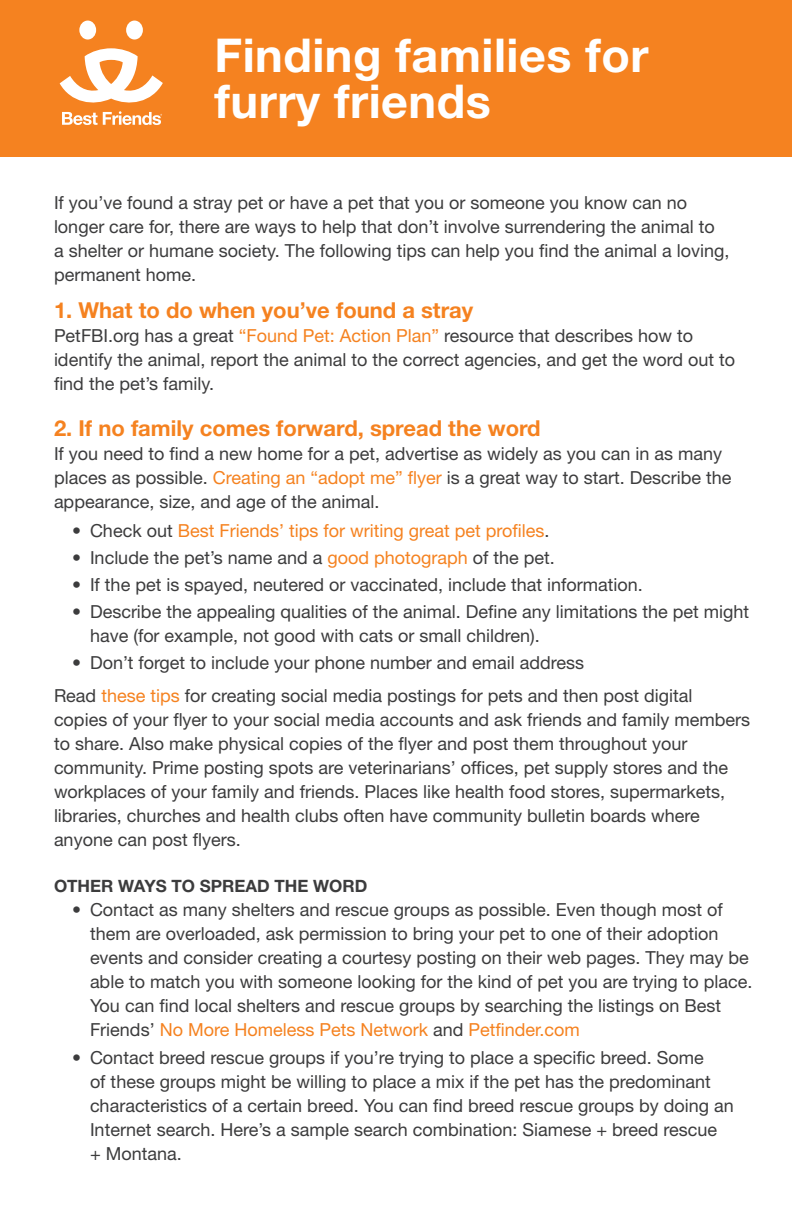
<style>
.page{position:relative;width:792px;height:1224px;background:#fff}
.page>*{position:absolute;margin:0;border:0;box-sizing:border-box;transform-origin:0 0}
.t1{font:700 46.6px/46.2px "Helvetica Neue LT Std";letter-spacing:.01em;color:#fff}
.t2{font:700 22px "Helvetica Neue LT Std";color:#f58220}
.t3{font:18px/24px "Helvetica Neue LT Std";color:#3c3c3d}
.t4{font:18px "Helvetica Neue LT Std";color:#f58220}
.t5{font:700 17px "Helvetica Neue LT Std";color:#3c3c3d}
.s1{color:#f58220}
.s2{color:#3c3c3d}
</style>
<div class="page">
<div style="left:0;top:0;width:792px;height:157px;background:#f58220"></div>
<div style="left:79px;top:21px;width:17px;height:19px;background:#fff;border-radius:50%"></div>
<div style="left:126px;top:21px;width:17px;height:19px;background:#fff;border-radius:50%"></div>
<svg style="left:60px;top:48px;width:103px;height:77px"></svg>
<h1 class="t1" style="left:215px;top:31px;width:435px">Finding families for furry friends</h1>
<p class="t3" style="left:54px;top:190px;width:677px">If you’ve found a stray pet or have a pet that you or someone you know can no longer care for, there are ways to help that don’t involve surrendering the animal to<br>a shelter or humane society. The following tips can help you find the animal a loving, permanent home.</p>
<p class="t2" style="left:54px;top:296px;width:421px">1. What to do when you’ve found a stray</p>
<p class="t3" style="left:54px;top:323px;width:683px">PetFBI.org has a great <span class="s1">“Found Pet: Action Plan”</span> resource that describes how to identify the animal, report the animal to the correct agencies, and get the word out to find the pet’s family.</p>
<p class="t2" style="left:54px;top:414px;width:488px">2. If no family comes forward, spread the word</p>
<p class="t3" style="left:54px;top:441px;width:679px">If you need to find a new home for a pet, advertise as widely as you can in as many places as possible. <span class="s1">Creating an “adopt me” flyer</span> is a great way to start. Describe the appearance, size, and age of the animal.</p>
<p class="t4" style="left:72px;top:519px;width:479px"><span class="s2">• Check out</span> Best Friends’ tips for writing great pet profiles<span class="s2">.</span></p>
<p class="t3" style="left:72px;top:545px;width:484px">• Include the pet’s name and a <span class="s1">good photograph</span> of the pet.</p>
<p class="t3" style="left:72px;top:572px;width:572px">• If the pet is spayed, neutered or vaccinated, include that information.</p>
<p class="t3" style="left:90px;top:600px;width:661px;text-indent:-18px">• Describe the appealing qualities of the animal. Define any limitations the pet might have (for example, not good with cats or small children).</p>
<p class="t3" style="left:54px;top:646px;width:640px;line-height:33px;text-indent:18px">• Don’t forget to include your phone number and email address<br>Read <span class="s1">these tips</span> for creating social media postings for pets and then post digital</p>
<p class="t3" style="left:54px;top:708px;width:698px">copies of your flyer to your social media accounts and ask friends and family members to share. Also make physical copies of the flyer and post them throughout your community. Prime posting spots are veterinarians’ offices, pet supply stores and the workplaces of your family and friends. Places like health food stores, supermarkets, libraries, churches and health clubs often have community bulletin boards where anyone can post flyers.</p>
<p class="t5" style="left:54px;top:876px;width:315px">OTHER WAYS TO SPREAD THE WORD</p>
<p class="t3" style="left:90px;top:898px;width:664px;text-indent:-18px">• Contact as many shelters and rescue groups as possible. Even though most of them are overloaded, ask permission to bring your pet to one of their adoption events and consider creating a courtesy posting on their web pages. They may be able to match you with someone looking for the kind of pet you are trying to place.<br>You can find local shelters and rescue groups by searching the listings on Best Friends’ <span class="s1">No More Homeless Pets Network</span> and <span class="s1">Petfinder.com</span></p>
<p class="t3" style="left:90px;top:1045px;width:645px;text-indent:-18px">• Contact breed rescue groups if you’re trying to place a specific breed. Some<br>of these groups might be willing to place a mix if the pet has the predominant characteristics of a certain breed. You can find breed rescue groups by doing an Internet search. Here’s a sample search combination: Siamese + breed rescue<br>+ Montana.</p>
</div>
